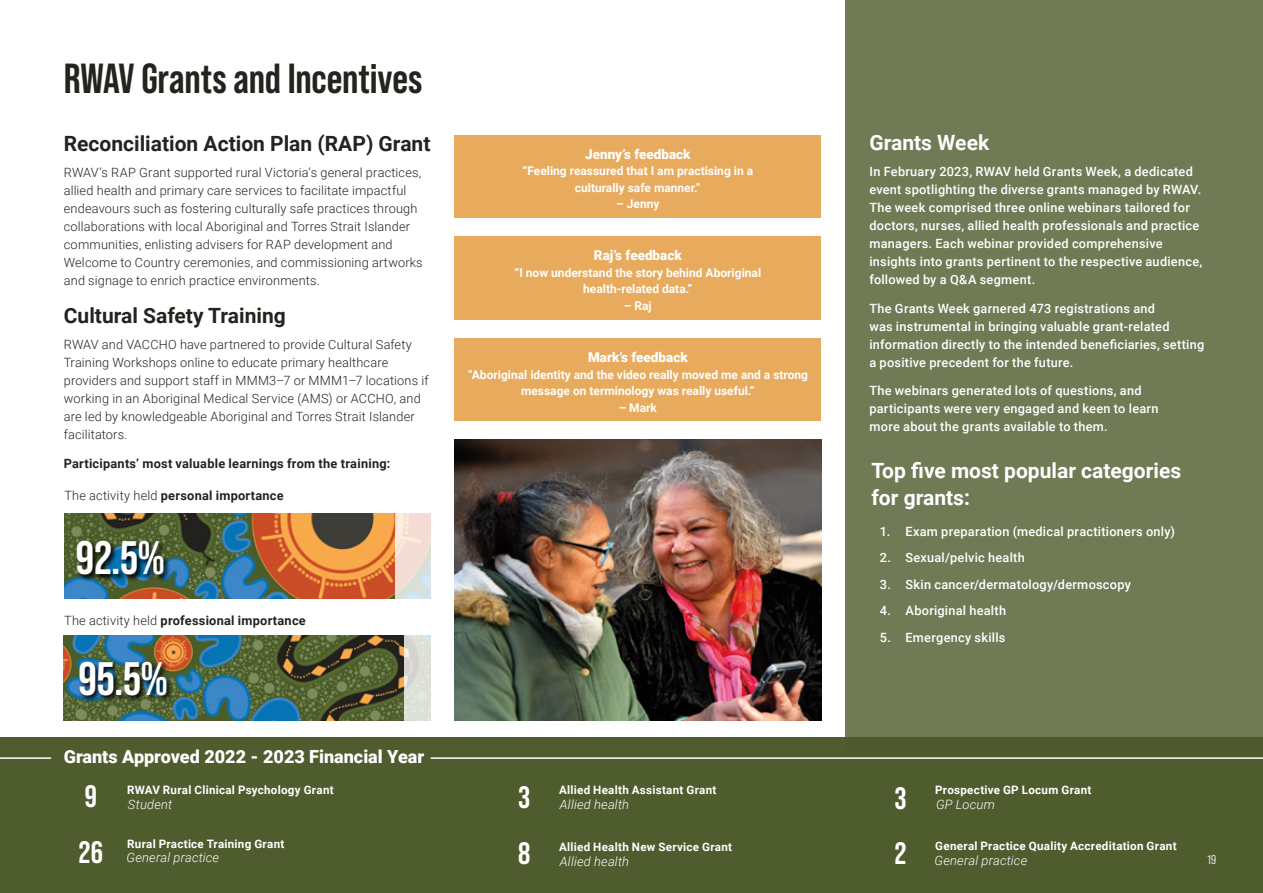
<style>
.page{position:relative;width:1263px;height:893px;background:#fff}
.page>*{position:absolute;margin:0;border:0;box-sizing:border-box;transform-origin:0 0}
.t1{font:700 46.8px "Bebas Neue Pro";color:#fff}
.t2{font:700 42px "Bebas Neue Pro";letter-spacing:-.005em;color:#24231e}
.t3{font:700 31.05px/55.2px "Bebas Neue Pro";color:#fff}
.t4{font:700 21px "Roboto";color:#24231e}
.t5{font:700 21px/27px "Roboto";color:#fff}
.t6{font:900 18px "Roboto";color:#fff}
.t7{font:900 13.5px "Roboto";color:#fff}
.t8{font:italic 300 12.9px "Roboto";letter-spacing:.015em;color:#fff}
.t9{font:500 12.75px/18px "Roboto";letter-spacing:.02em;color:#fff}
.t10{font:300 12.75px/18px "Roboto";letter-spacing:.015em;color:#24231e}
.t11{font:700 12.75px "Roboto";letter-spacing:.02em;color:#24231e}
.t12{font:12.75px "Bebas Neue Pro Middle";color:#fff}
.t13{font:700 12px/16.5px "Roboto";color:#fff;text-align:center}
.t14{font:700 11.55px "Roboto";letter-spacing:.025em;color:#fff}
.s1{font-weight:300}
</style>
<div class="page">
<div style="left:0;top:737px;width:1263px;height:156px;background:#4f5c2e"></div>
<div style="left:845px;top:0;width:418px;height:753px;background:#707b56"></div>
<img style="left:454px;top:439px;width:367px;height:281px">
<img style="left:394px;top:513px;width:37px;height:85px">
<img style="left:64px;top:513px;width:330px;height:85px">
<img style="left:64px;top:635px;width:340px;height:85px">
<svg style="left:76px;top:540px;width:95px;height:42px;background:#264644"></svg>
<img style="left:78px;top:660px;width:96px;height:43px">
<hr style="left:0;top:757px;width:51px;height:2px;background:#fff">
<div style="left:454px;top:135px;width:367px;height:83px;background:#e8aa5d"></div>
<div style="left:454px;top:338px;width:367px;height:83px;background:#e8aa5d"></div>
<div style="left:454px;top:236px;width:367px;height:84px;background:#e8aa5d"></div>
<hr style="left:431px;top:757px;width:832px;height:2px;background:#fff">
<h2 class="t2" style="left:64px;top:54px;width:360px">RWAV Grants and Incentives</h2>
<h3 class="t4" style="left:64px;top:129px;width:368px">Reconciliation Action Plan (RAP) Grant</h3>
<p class="t10" style="left:64px;top:163px;width:360px">RWAV’s RAP Grant supported rural Victoria’s general practices, allied health and primary care services to facilitate impactful endeavours such as fostering culturally safe practices through collaborations with local Aboriginal and Torres Strait Islander communities, enlisting advisers for RAP development and Welcome to Country ceremonies, and commissioning artworks and signage to enrich practice environments.</p>
<h3 class="t4" style="left:64px;top:301px;width:223px">Cultural Safety Training</h3>
<p class="t10" style="left:64px;top:335px;width:366px">RWAV and VACCHO have partnered to provide Cultural Safety Training Workshops online to educate primary healthcare providers and support staff in MMM3–7 or MMM1–7 locations if working in an Aboriginal Medical Service (AMS) or ACCHO, and are led by knowledgeable Aboriginal and Torres Strait Islander facilitators.</p>
<p class="t11" style="left:64px;top:454px;width:328px">Participants’ most valuable learnings from the training:</p>
<p class="t11" style="left:64px;top:487px;width:221px"><span class="s1">The activity held</span> personal importance</p>
<h1 class="t1" style="left:76px;top:531px;width:90px">92.5%</h1>
<p class="t11" style="left:64px;top:612px;width:243px"><span class="s1">The activity held</span> professional importance</p>
<h1 class="t1" style="left:78px;top:652px;width:90px">95.5%</h1>
<p class="t7" style="left:585px;top:144px;width:107px">Jenny’s feedback</p>
<p class="t13" style="left:522px;top:162px;width:232px">“Feeling reassured that I am practising in a culturally safe manner.”</p>
<p class="t13" style="left:616px;top:195px;width:45px">– Jenny</p>
<p class="t7" style="left:594px;top:246px;width:89px">Raj’s feedback</p>
<p class="t13" style="left:515px;top:264px;width:248px">“I now understand the story behind Aboriginal health-related data.”</p>
<p class="t13" style="left:624px;top:297px;width:29px">– Raj</p>
<p class="t7" style="left:588px;top:348px;width:101px">Mark’s feedback</p>
<p class="t13" style="left:468px;top:366px;width:342px">“Aboriginal identity and the video really moved me and a strong message on terminology was really useful.”</p>
<p class="t13" style="left:619px;top:399px;width:40px">– Mark</p>
<h3 class="t5" style="left:869px;top:128px;width:121px">Grants Week</h3>
<p class="t9" style="left:869px;top:162px;width:334px">In February 2023, RWAV held Grants Week, a dedicated event spotlighting the diverse grants managed by RWAV.<br>The week comprised three online webinars tailored for doctors, nurses, allied health professionals and practice managers. Each webinar provided comprehensive insights into grants pertinent to the respective audience, followed by a Q&amp;A segment.</p>
<p class="t9" style="left:869px;top:299px;width:336px">The Grants Week garnered 473 registrations and<br>was instrumental in bringing valuable grant-related information directly to the intended beneficiaries, setting a positive precedent for the future.</p>
<p class="t9" style="left:869px;top:381px;width:290px">The webinars generated lots of questions, and participants were very engaged and keen to learn more about the grants available to them.</p>
<h3 class="t5" style="left:871px;top:456px;width:311px">Top five most popular categories for grants:</h3>
<p class="t9" style="left:880px;top:522px;width:297px">1. Exam preparation (medical practitioners only)</p>
<p class="t9" style="left:880px;top:548px;width:146px">2. Sexual/pelvic health</p>
<p class="t9" style="left:880px;top:575px;width:252px">3. Skin cancer/dermatology/dermoscopy</p>
<p class="t9" style="left:880px;top:601px;width:128px">4. Aboriginal health</p>
<p class="t9" style="left:880px;top:628px;width:127px">5. Emergency skills</p>
<h3 class="t6" style="left:64px;top:744px;width:362px">Grants Approved 2022 - 2023 Financial Year</h3>
<p class="t8" style="left:128px;top:795px;width:46px">Student</p>
<h3 class="t3" style="left:79px;top:769px;width:25px">9<br>26</h3>
<h3 class="t3" style="left:518px;top:769px;width:13px">3</h3>
<h3 class="t3" style="left:895px;top:770px;width:13px">3<br>2</h3>
<p class="t14" style="left:127px;top:782px;width:208px">RWAV Rural Clinical Psychology Grant</p>
<p class="t14" style="left:559px;top:782px;width:159px">Allied Health Assistant Grant</p>
<p class="t14" style="left:935px;top:782px;width:158px">Prospective GP Locum Grant</p>
<p class="t8" style="left:560px;top:795px;width:71px">Allied health</p>
<p class="t8" style="left:936px;top:795px;width:60px">GP Locum</p>
<p class="t14" style="left:127px;top:836px;width:159px">Rural Practice Training Grant</p>
<p class="t14" style="left:559px;top:839px;width:175px">Allied Health New Service Grant</p>
<p class="t14" style="left:935px;top:838px;width:243px">General Practice Quality Accreditation Grant</p>
<h3 class="t3" style="left:518px;top:825px;width:14px">8</h3>
<p class="t8" style="left:126px;top:848px;width:94px">General practice</p>
<p class="t8" style="left:560px;top:852px;width:71px">Allied health</p>
<p class="t8" style="left:934px;top:851px;width:94px">General practice</p>
<p class="t12" style="left:1207px;top:853px;width:10px">19</p>
</div>
